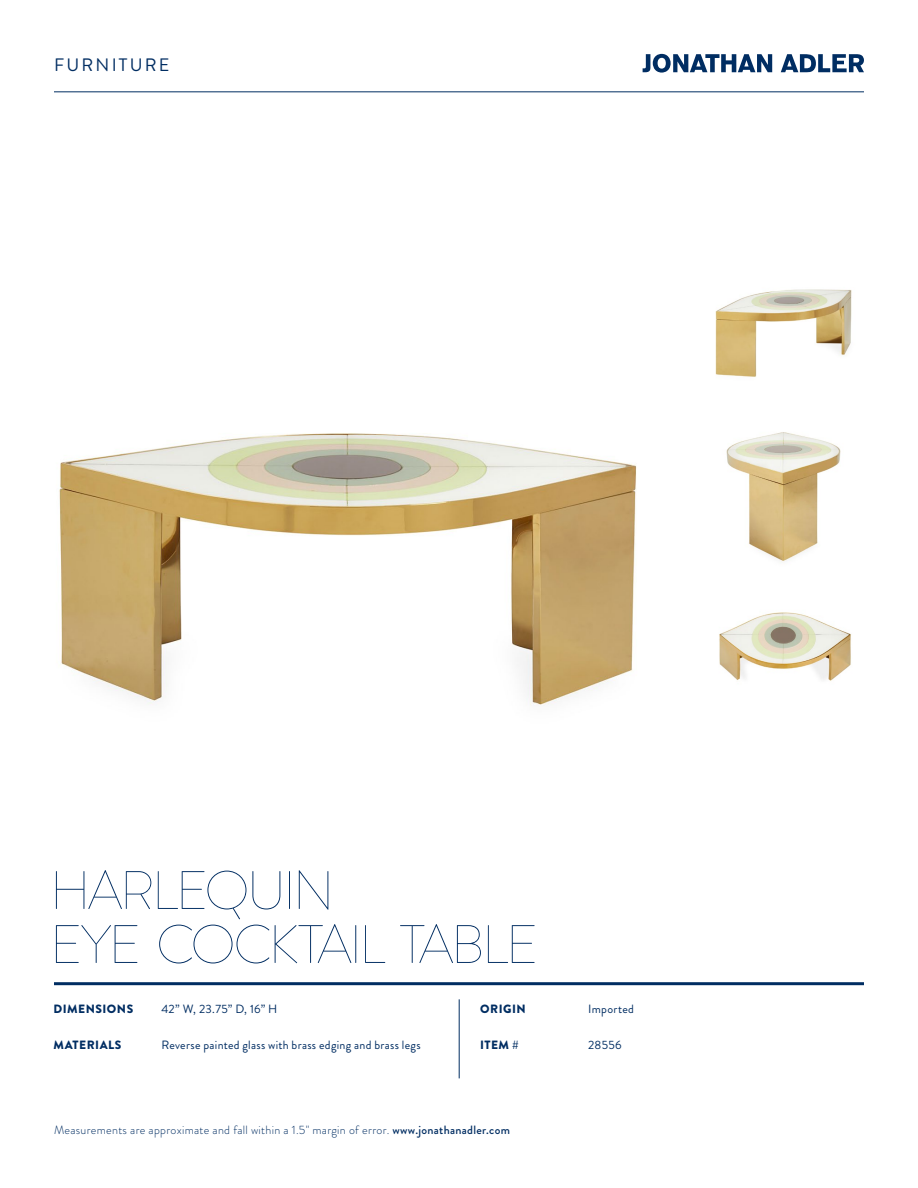
<style>
.page{position:relative;width:918px;height:1188px;background:#fff}
.page>*{position:absolute;margin:0;border:0;box-sizing:border-box;transform-origin:0 0}
.Price_-_Large{font:100 54px "Brandon Grotesque";letter-spacing:-.05em;color:#002d62}
.t1{font:18px "Brandon Grotesque";letter-spacing:.12em;color:#002d62}
.t2{font:300 12px "Brandon Grotesque";letter-spacing:.025em;color:#002d62}
.t3{font:12px "Brandon Grotesque";letter-spacing:.025em;color:#002d62}
.t4{font:900 12px "Brandon Grotesque";letter-spacing:.04em;color:#002d62}
.s1{font-weight:500}
</style>
<div class="page">
<hr style="left:54px;top:982px;width:810px;height:3px;background:#002d62">
<svg style="left:643px;top:54px;width:129px;height:19px"></svg>
<svg style="left:781px;top:54px;width:83px;height:18px"></svg>
<hr style="left:54px;top:92px;width:810px;height:1px;background:#002d62">
<hr style="left:459px;top:999px;width:1px;height:79px;background:#002d62">
<img style="left:59px;top:433px;width:578px;height:273px">
<img style="left:719px;top:612px;width:132px;height:69px">
<img style="left:726px;top:432px;width:115px;height:130px">
<img style="left:715px;top:289px;width:137px;height:88px">
<p class="t1" style="left:54px;top:53px;width:117px">FURNITURE</p>
<p class="Price_-_Large" style="left:50px;top:854px;width:286px">HARLEQUIN</p>
<p class="Price_-_Large" style="left:50px;top:908px;width:490px">EYE COCKTAIL TABLE</p>
<p class="t4" style="left:53px;top:1000px;width:81px">DIMENSIONS</p>
<p class="t4" style="left:53px;top:1036px;width:70px">MATERIALS</p>
<p class="t3" style="left:161px;top:1000px;width:118px">42” W, 23.75” D, 16” H</p>
<p class="t3" style="left:161px;top:1036px;width:261px">Reverse painted glass with brass edging and brass legs</p>
<p class="t4" style="left:480px;top:1000px;width:47px">ORIGIN</p>
<p class="t4" style="left:480px;top:1036px;width:40px">ITEM #</p>
<p class="t2" style="left:54px;top:1122px;width:457px">Measurements are approximate and fall within a 1.5" margin of error. <span class="s1">www.jonathanadler.com</span></p>
<p class="t3" style="left:588px;top:1000px;width:47px">Imported</p>
<p class="t3" style="left:588px;top:1036px;width:35px">28556</p>
</div>
